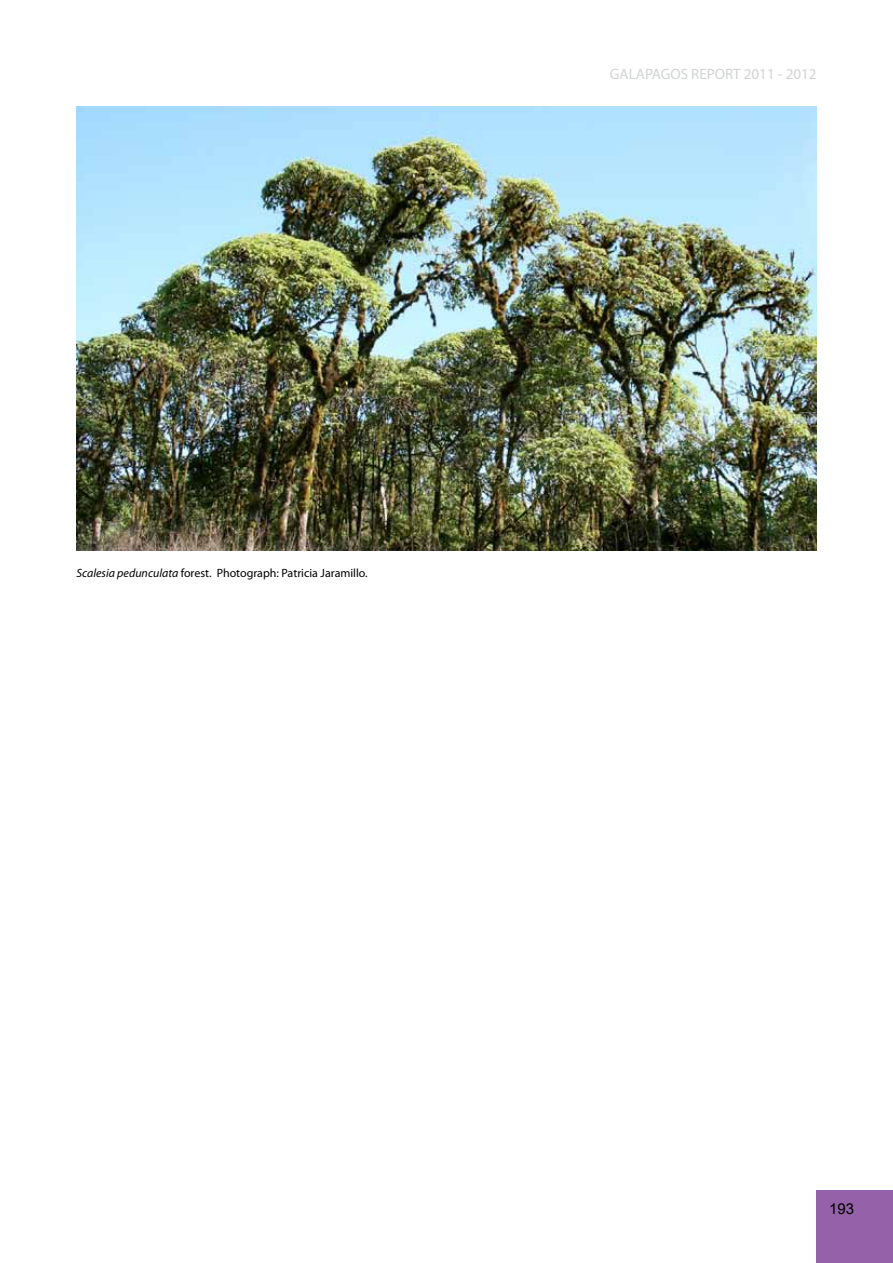
<style>
.page{position:relative;width:893px;height:1263px;background:#fff}
.page>*{position:absolute;margin:0;border:0;box-sizing:border-box;transform-origin:0 0}
.t1{font:15px "Myriad Pro";color:#d1d3d4}
.t2{font:15px "Arial";color:#000}
.t3{font:12px "Myriad Pro";color:#000}
.s1{font-style:italic}
</style>
<div class="page">
<div style="left:816px;top:1191px;width:77px;height:72px;background:#9561a8"></div>
<img style="left:77px;top:106px;width:739px;height:445px">
<p class="t3" style="left:77px;top:565px;width:293px"><span class="s1">Scalesia pedunculata</span> forest. Photograph: Patricia Jaramillo.</p>
<p class="t1" style="left:610px;top:65px;width:208px">GALAPAGOS REPORT 2011 - 2012</p>
<p class="t2" style="left:829px;top:1199px;width:27px">193</p>
</div>
